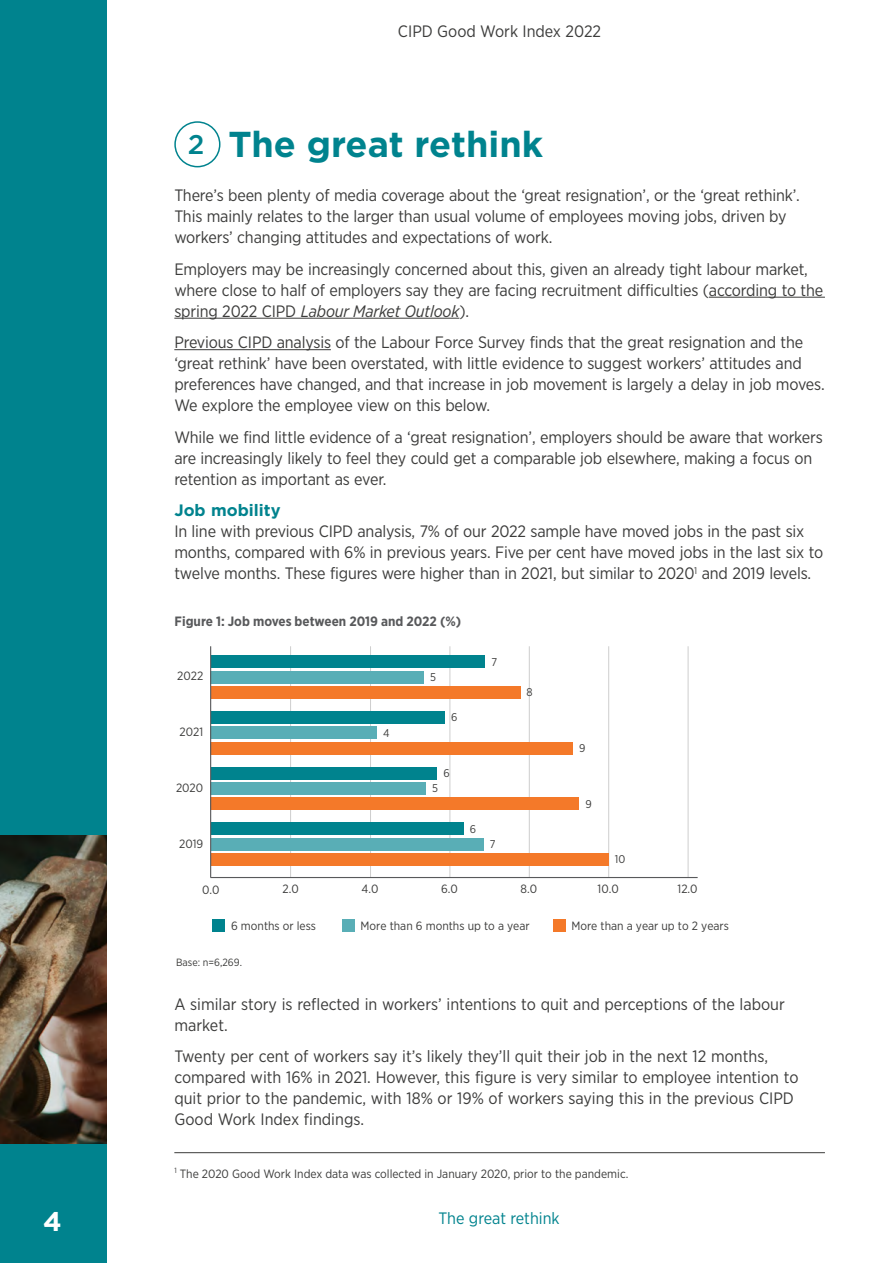
<style>
.page{position:relative;width:893px;height:1263px;background:#fff}
.page>*{position:absolute;margin:0;border:0;box-sizing:border-box;transform-origin:0 0}
.Section_head{font:700 36px "Gotham";color:#00838e}
.t1{font:500 27px "Gotham";color:#00838e}
.t2{font:700 27px "Gotham";color:#fff}
.B_body{font:16.5px/21px "Gotham Narrow";letter-spacing:-.01em;color:#3c3c3b}
.t3{font:16.5px "Gotham Narrow";color:#00838e}
.Subhead_1{font:700 16.5px "Gotham";color:#00838e}
.t4{font:700 13.5px "Gotham Narrow";color:#58595b}
.t5{font:12px "Gotham Narrow";color:#3c3c3b}
.t6{font:11.25px "Gotham Narrow";color:#3c3c3b}
.t7{font:10.5px "Gotham Narrow";color:#3c3c3b}
.s1{font-style:italic}
</style>
<div class="page">
<hr style="left:709px;top:297px;width:116px;height:1px;background:#3c3c3b">
<hr style="left:174px;top:318px;width:285px;height:1px;background:#3c3c3b">
<hr style="left:174px;top:349px;width:157px;height:1px;background:#3c3c3b">
<div style="left:174px;top:121px;width:46px;height:46px;border:2px solid #00838e;border-radius:50%"></div>
<hr style="left:290px;top:646px;width:1px;height:231px;background:#cecece">
<hr style="left:450px;top:646px;width:1px;height:231px;background:#cecece">
<hr style="left:370px;top:646px;width:1px;height:231px;background:#cecece">
<hr style="left:608px;top:646px;width:1px;height:231px;background:#cecece">
<hr style="left:529px;top:646px;width:1px;height:231px;background:#cecece">
<hr style="left:688px;top:646px;width:1px;height:231px;background:#cecece">
<hr style="left:211px;top:877px;width:487px;height:1px;background:#58595b">
<div style="left:211px;top:655px;width:274px;height:13px;background:#00838e"></div>
<div style="left:211px;top:671px;width:213px;height:12px;background:#59aeb6"></div>
<div style="left:211px;top:686px;width:309px;height:13px;background:#f47929"></div>
<div style="left:211px;top:711px;width:233px;height:13px;background:#00838e"></div>
<div style="left:211px;top:726px;width:166px;height:13px;background:#59aeb6"></div>
<div style="left:211px;top:742px;width:362px;height:13px;background:#f47929"></div>
<div style="left:211px;top:767px;width:226px;height:12px;background:#00838e"></div>
<div style="left:211px;top:782px;width:215px;height:13px;background:#59aeb6"></div>
<div style="left:211px;top:797px;width:368px;height:13px;background:#f47929"></div>
<div style="left:211px;top:822px;width:252px;height:13px;background:#00838e"></div>
<div style="left:211px;top:838px;width:273px;height:12px;background:#59aeb6"></div>
<div style="left:211px;top:853px;width:398px;height:13px;background:#f47929"></div>
<hr style="left:210px;top:646px;width:1px;height:231px;background:#58595b">
<div style="left:213px;top:920px;width:12px;height:12px;background:#00838e"></div>
<div style="left:553px;top:920px;width:13px;height:12px;background:#f47929"></div>
<div style="left:342px;top:920px;width:12px;height:12px;background:#59aeb6"></div>
<hr style="left:174px;top:1152px;width:651px;height:1px;background:#3c3c3b">
<div style="left:0;top:0;width:106px;height:1263px;background:#00838e"></div>
<img style="left:0;top:835px;width:106px;height:308px">
<p class="B_body" style="left:398px;top:20px;width:205px">CIPD Good Work Index 2022</p>
<p class="t1" style="left:188px;top:126px;width:18px">2</p>
<p class="Section_head" style="left:228px;top:120px;width:316px">The great rethink</p>
<p class="B_body" style="left:174px;top:184px;width:627px">There’s been plenty of media coverage about the ‘great resignation’, or the ‘great rethink’.<br>This mainly relates to the larger than usual volume of employees moving jobs, driven by workers’ changing attitudes and expectations of work.</p>
<p class="B_body" style="left:174px;top:258px;width:650px">Employers may be increasingly concerned about this, given an already tight labour market, where close to half of employers say they are facing recruitment difficulties (according to the spring 2022 CIPD <span class="s1">Labour Market Outlook</span>).</p>
<p class="B_body" style="left:174px;top:331px;width:652px">Previous CIPD analysis of the Labour Force Survey finds that the great resignation and the ‘great rethink’ have been overstated, with little evidence to suggest workers’ attitudes and preferences have changed, and that increase in job movement is largely a delay in job moves.<br>We explore the employee view on this below.</p>
<p class="B_body" style="left:174px;top:426px;width:650px">While we find little evidence of a ‘great resignation’, employers should be aware that workers are increasingly likely to feel they could get a comparable job elsewhere, making a focus on retention as important as ever.</p>
<h1 class="Subhead_1" style="left:174px;top:499px;width:108px">Job mobility</h1>
<p class="B_body" style="left:174px;top:520px;width:650px">In line with previous CIPD analysis, 7% of our 2022 sample have moved jobs in the past six months, compared with 6% in previous years. Five per cent have moved jobs in the last six to twelve months. These figures were higher than in 2021, but similar to 2020<sup>1</sup> and 2019 levels.</p>
<p class="t4" style="left:175px;top:612px;width:288px">Figure 1: Job moves between 2019 and 2022 (%)</p>
<p class="t5" style="left:177px;top:668px;width:28px">2022</p>
<p class="t6" style="left:430px;top:670px;width:7px">5</p>
<p class="t6" style="left:451px;top:710px;width:8px">6</p>
<p class="t5" style="left:180px;top:724px;width:25px">2021</p>
<p class="t6" style="left:383px;top:726px;width:8px">4</p>
<p class="t6" style="left:443px;top:766px;width:8px">6</p>
<p class="t5" style="left:176px;top:780px;width:29px">2020</p>
<p class="t6" style="left:432px;top:781px;width:7px">5</p>
<p class="t6" style="left:470px;top:822px;width:8px">6</p>
<p class="t5" style="left:179px;top:836px;width:26px">2019</p>
<p class="t6" style="left:491px;top:655px;width:7px">7</p>
<p class="t6" style="left:490px;top:837px;width:7px">7</p>
<p class="t6" style="left:527px;top:685px;width:8px">8</p>
<p class="t6" style="left:579px;top:741px;width:8px">9</p>
<p class="t6" style="left:585px;top:797px;width:8px">9</p>
<p class="t6" style="left:615px;top:852px;width:12px">10</p>
<p class="t5" style="left:202px;top:882px;width:19px">0.0</p>
<p class="t5" style="left:283px;top:882px;width:18px">2.0</p>
<p class="t5" style="left:362px;top:882px;width:18px">4.0</p>
<p class="t5" style="left:441px;top:882px;width:18px">6.0</p>
<p class="t5" style="left:521px;top:882px;width:18px">8.0</p>
<p class="t5" style="left:598px;top:882px;width:23px">10.0</p>
<p class="t5" style="left:678px;top:882px;width:22px">12.0</p>
<p class="t5" style="left:231px;top:919px;width:86px">6 months or less</p>
<p class="t5" style="left:361px;top:919px;width:171px">More than 6 months up to a year</p>
<p class="t5" style="left:571px;top:919px;width:159px">More than a year up to 2 years</p>
<p class="t7" style="left:176px;top:956px;width:67px">Base: n=6,269.</p>
<p class="B_body" style="left:174px;top:993px;width:612px">A similar story is reflected in workers’ intentions to quit and perceptions of the labour market.</p>
<p class="B_body" style="left:174px;top:1045px;width:626px">Twenty per cent of workers say it’s likely they’ll quit their job in the next 12 months, compared with 16% in 2021. However, this figure is very similar to employee intention to quit prior to the pandemic, with 18% or 19% of workers saying this in the previous CIPD Good Work Index findings.</p>
<p class="t5" style="left:174px;top:1166px;width:456px"><sup>1</sup> The 2020 Good Work Index data was collected in January 2020, prior to the pandemic.</p>
<h2 class="t2" style="left:43px;top:1204px;width:20px">4</h2>
<p class="t3" style="left:438px;top:1208px;width:123px">The great rethink</p>
</div>
